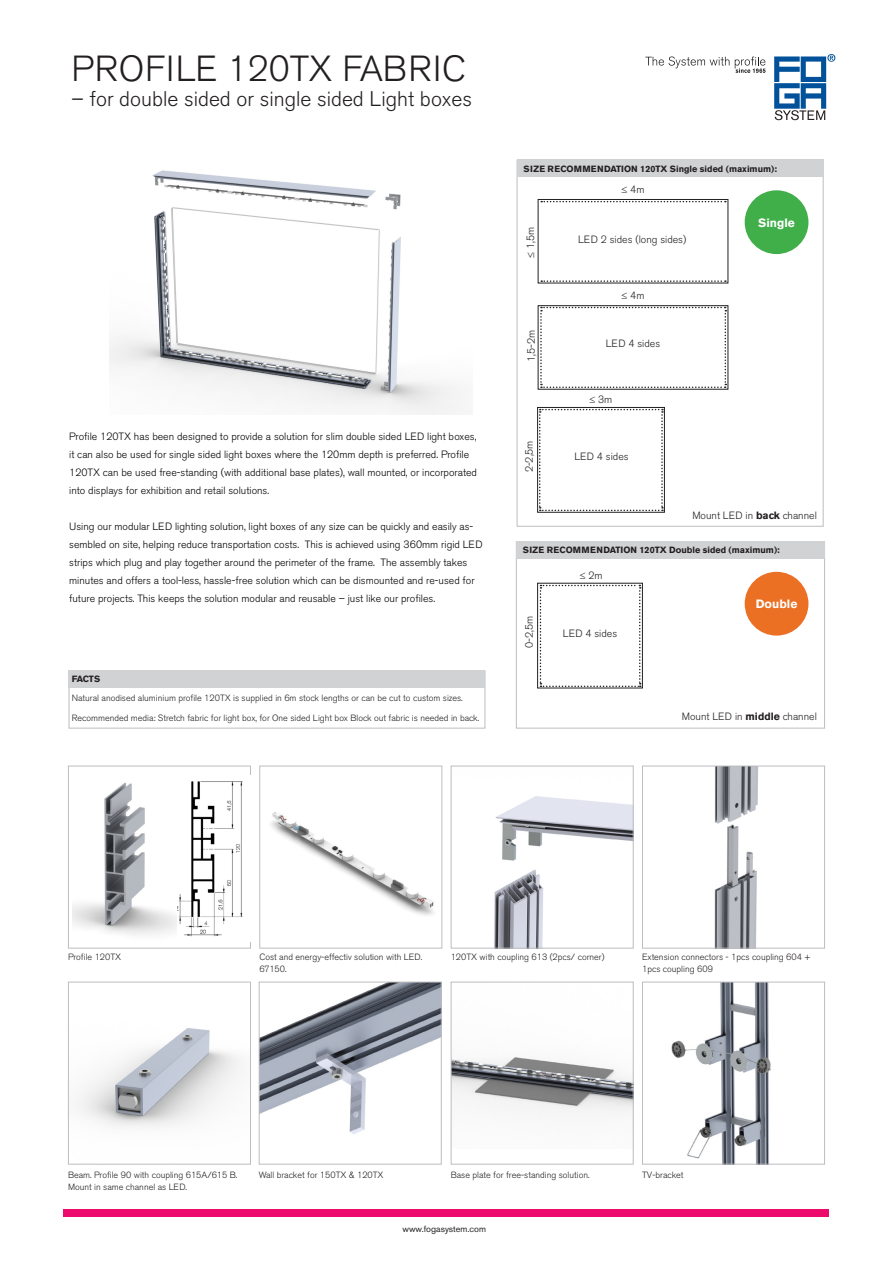
<style>
.page{position:relative;width:893px;height:1263px;background:#fff}
.page>*{position:absolute;margin:0;border:0;box-sizing:border-box;transform-origin:0 0}
.t1{font:300 36px "Akzidenz Grotesk BE";letter-spacing:.02em;color:#231f20}
.t2{font:300 21px "Akzidenz Grotesk BE";color:#231f20}
.t3{font:700 12px "Akzidenz Grotesk BE";color:#fff}
.t4{font:300 10.5px/18px "Akzidenz Grotesk BE";color:#000}
.t5{font:300 10.5px "Akzidenz Grotesk BE";color:#231f20}
.t6{font:300 9px/12px "Akzidenz Grotesk BE";color:#231f20}
.t7{font:700 9px "Akzidenz Grotesk BE";color:#231f20}
.t8{font:9px "Akzidenz Grotesk BE";color:#231f20}
.s1{font-weight:700}
</style>
<div class="page">
<div style="left:68px;top:766px;width:183px;height:182px;border:1px solid #bcbdc0"></div>
<img style="left:176px;top:775px;width:74px;height:167px">
<img style="left:110px;top:170px;width:353px;height:244px">
<img style="left:494px;top:796px;width:138px;height:150px">
<div style="left:451px;top:766px;width:183px;height:182px;border:1px solid #bcbdc0"></div>
<img style="left:714px;top:768px;width:44px;height:178px">
<div style="left:642px;top:766px;width:183px;height:182px;border:1px solid #bcbdc0"></div>
<img style="left:261px;top:984px;width:179px;height:150px">
<div style="left:259px;top:982px;width:183px;height:182px;border:1px solid #bcbdc0"></div>
<img style="left:453px;top:1057px;width:179px;height:56px">
<div style="left:451px;top:982px;width:183px;height:182px;border:1px solid #bcbdc0"></div>
<img style="left:671px;top:984px;width:100px;height:178px">
<div style="left:642px;top:982px;width:183px;height:182px;border:1px solid #bcbdc0"></div>
<img style="left:77px;top:1028px;width:164px;height:99px">
<div style="left:68px;top:982px;width:183px;height:182px;border:1px solid #bcbdc0"></div>
<img style="left:271px;top:812px;width:163px;height:104px">
<div style="left:259px;top:766px;width:183px;height:182px;border:1px solid #bcbdc0"></div>
<div style="left:63px;top:1210px;width:765px;height:7px;background:#ec0a6c"></div>
<svg style="left:774px;top:54px;width:61px;height:66px"></svg>
<svg style="left:645px;top:56px;width:84px;height:12px"></svg>
<svg style="left:735px;top:57px;width:30px;height:16px"></svg>
<img style="left:73px;top:782px;width:103px;height:153px">
<div style="left:517px;top:160px;width:306px;height:17px;background:#d1d2d4"></div>
<div style="left:745px;top:190px;width:63px;height:64px;background:#40ae49;border-radius:50%"></div>
<div style="left:538px;top:199px;width:190px;height:84px;border:1px solid #231f20"></div>
<svg style="left:541px;top:201px;width:185px;height:1px"></svg>
<svg style="left:541px;top:280px;width:185px;height:2px"></svg>
<div style="left:538px;top:305px;width:190px;height:85px;border:1px solid #231f20"></div>
<svg style="left:540px;top:307px;width:186px;height:81px"></svg>
<div style="left:537px;top:407px;width:128px;height:106px;border:1px solid #231f20"></div>
<svg style="left:539px;top:409px;width:124px;height:102px"></svg>
<div style="left:516px;top:541px;width:309px;height:187px;border:1px solid #bcbdc0"></div>
<div style="left:537px;top:583px;width:106px;height:105px;border:1px solid #231f20"></div>
<div style="left:516px;top:541px;width:309px;height:17px;background:#d1d2d4"></div>
<div style="left:745px;top:572px;width:63px;height:64px;background:#eb7023;border-radius:50%"></div>
<svg style="left:540px;top:585px;width:101px;height:102px"></svg>
<div style="left:69px;top:670px;width:416px;height:58px;border:1px solid #bcbdc0"></div>
<div style="left:69px;top:670px;width:416px;height:18px;background:#d1d2d4"></div>
<p class="t1" style="left:72px;top:48px;width:396px">PROFILE 120TX FABRIC</p>
<p class="t2" style="left:72px;top:87px;width:402px">– for double sided or single sided Light boxes</p>
<p class="t4" style="left:69px;top:428px;width:409px">Profile 120TX has been designed to provide a solution for slim double sided LED light boxes, it can also be used for single sided light boxes where the 120mm depth is preferred. Profile 120TX can be used free-standing (with additional base plates), wall mounted, or incorporated into displays for exhibition and retail solutions.</p>
<p class="t4" style="left:69px;top:518px;width:415px">Using our modular LED lighting solution, light boxes of any size can be quickly and easily as&shy;sembled on site, helping reduce transportation costs. This is achieved using 360mm rigid LED strips which plug and play together around the perimeter of the frame. The assembly takes minutes and offers a tool-less, hassle-free solution which can be dismounted and re-used for future projects. This keeps the solution modular and reusable – just like our profiles.</p>
<p class="t7" style="left:72px;top:673px;width:30px">FACTS</p>
<p class="t6" style="left:72px;top:692px;width:392px">Natural anodised aluminium profile 120TX is supplied in 6m stock lengths or can be cut to custom sizes.</p>
<p class="t6" style="left:72px;top:712px;width:409px">Recommended media: Stretch fabric for light box, for One sided Light box Block out fabric is needed in back.</p>
<p class="t7" style="left:524px;top:163px;width:255px">SIZE RECOMMENDATION 120TX Single sided (maximum):</p>
<p class="t5" style="left:622px;top:184px;width:24px">≤ 4m</p>
<p class="t5" style="left:525px;top:258px;width:32px;rotate:-90deg">≤ 1,5m</p>
<p class="t5" style="left:578px;top:234px;width:110px">LED 2 sides (long sides)</p>
<p class="t5" style="left:622px;top:289px;width:24px">≤ 4m</p>
<p class="t5" style="left:525px;top:362px;width:33px;rotate:-90deg">1,5-2m</p>
<p class="t5" style="left:606px;top:338px;width:56px">LED 4 sides</p>
<p class="t5" style="left:590px;top:393px;width:24px">≤ 3m</p>
<p class="t5" style="left:523px;top:472px;width:33px;rotate:-90deg">2-2,5m</p>
<p class="t5" style="left:574px;top:450px;width:56px">LED 4 sides</p>
<p class="t3" style="left:758px;top:216px;width:38px">Single</p>
<p class="t5" style="left:692px;top:510px;width:126px">Mount LED in <span class="s1">back</span> channel</p>
<p class="t7" style="left:523px;top:545px;width:258px">SIZE RECOMMENDATION 120TX Double sided (maximum):</p>
<p class="t5" style="left:523px;top:648px;width:33px;rotate:-90deg">0-2,5m</p>
<p class="t5" style="left:580px;top:569px;width:24px">≤ 2m</p>
<p class="t5" style="left:563px;top:627px;width:56px">LED 4 sides</p>
<p class="t3" style="left:756px;top:597px;width:43px">Double</p>
<p class="t5" style="left:682px;top:711px;width:137px">Mount LED in <span class="s1">middle</span> channel</p>
<p class="t6" style="left:68px;top:951px;width:55px">Profile 120TX</p>
<p class="t6" style="left:259px;top:951px;width:164px">Cost and energy-effectiv solution with LED.<br>67150.</p>
<p class="t6" style="left:451px;top:951px;width:155px">120TX with coupling 613 (2pcs/ corner)</p>
<p class="t6" style="left:642px;top:951px;width:170px">Extension connectors - 1pcs coupling 604 +<br>1pcs coupling 609</p>
<p class="t6" style="left:68px;top:1169px;width:171px">Beam. Profile 90 with coupling 615A/615 B.</p>
<p class="t6" style="left:259px;top:1169px;width:126px">Wall bracket for 150TX &amp; 120TX</p>
<p class="t6" style="left:68px;top:1181px;width:121px">Mount in same channel as LED.</p>
<p class="t6" style="left:451px;top:1169px;width:140px">Base plate for free-standing solution.</p>
<p class="t6" style="left:642px;top:1169px;width:43px">TV-bracket</p>
<p class="t8" style="left:402px;top:1223px;width:85px">www.fogasystem.com</p>
</div>
